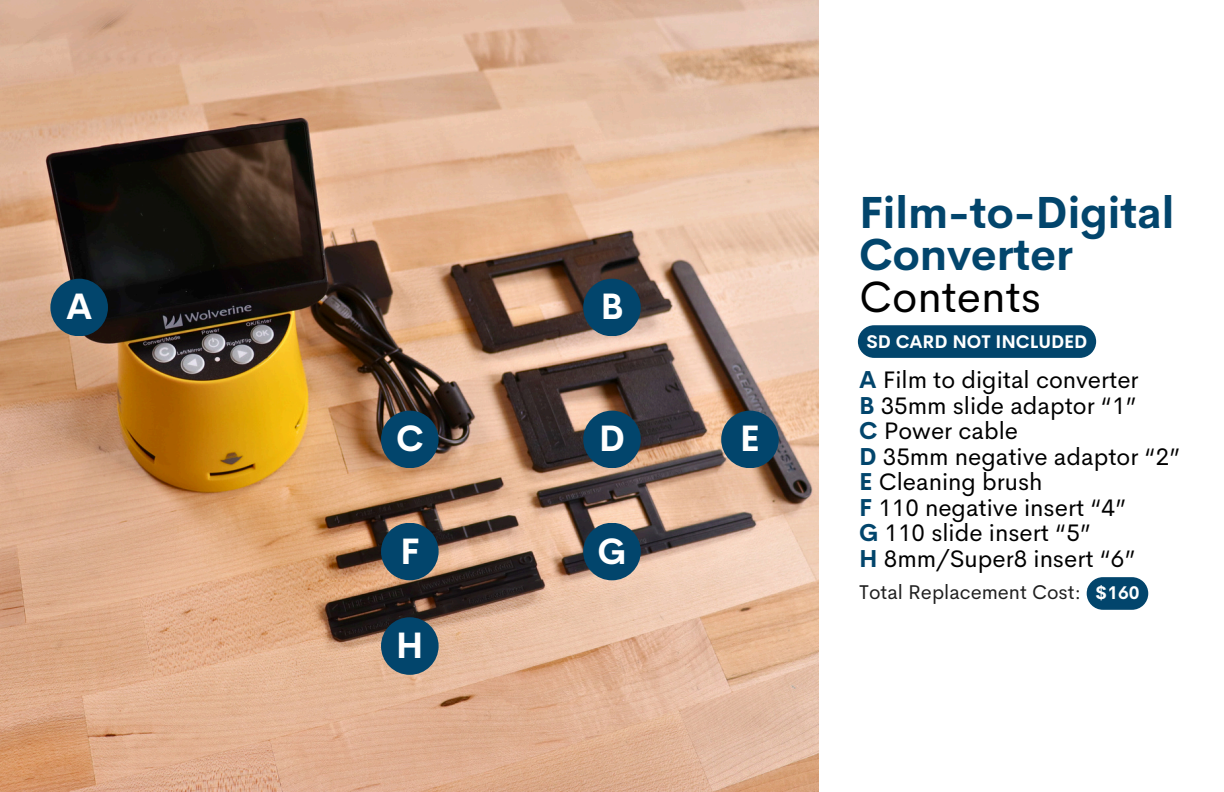
<style>
.page{position:relative;width:1224px;height:792px;background:#fff}
.page>*{position:absolute;margin:0;border:0;box-sizing:border-box;transform-origin:0 0}
.t1{font:700 44px/42px "Cerebri Sans";color:#02456c}
.t2{font:700 36px "Cerebri Sans";color:#fff}
.t3{font:24px/25.6px "Cerebri Sans";color:#000}
.t4{font:20px "Cerebri Sans";color:#202020}
.t5{font:700 18px "Cerebri Sans";color:#fff}
.s1{font-weight:400;color:#000}
.s2{font-weight:700;color:#02456c}
</style>
<div class="page">
<img style="left:0;top:0;width:819px;height:792px">
<div style="left:381px;top:411px;width:58px;height:57px;background:#02456c;border-radius:50%"></div>
<div style="left:583px;top:411px;width:58px;height:57px;background:#02456c;border-radius:50%"></div>
<div style="left:50px;top:279px;width:58px;height:57px;background:#02456c;border-radius:50%"></div>
<div style="left:583px;top:279px;width:58px;height:57px;background:#02456c;border-radius:50%"></div>
<div style="left:721px;top:411px;width:58px;height:57px;background:#02456c;border-radius:50%"></div>
<div style="left:381px;top:523px;width:58px;height:57px;background:#02456c;border-radius:50%"></div>
<div style="left:583px;top:523px;width:58px;height:57px;background:#02456c;border-radius:50%"></div>
<div style="left:381px;top:617px;width:58px;height:58px;background:#02456c;border-radius:50%"></div>
<svg style="left:1087px;top:577px;width:61px;height:33px;background:#1f5a7d"></svg>
<svg style="left:858px;top:325px;width:238px;height:33px;background:#0b4c71"></svg>
<p class="t2" style="left:66px;top:283px;width:28px">A</p>
<p class="t2" style="left:600px;top:283px;width:25px">B</p>
<p class="t2" style="left:396px;top:415px;width:29px">C</p>
<p class="t2" style="left:599px;top:415px;width:28px">D</p>
<p class="t2" style="left:400px;top:528px;width:21px">F</p>
<p class="t2" style="left:598px;top:528px;width:30px">G</p>
<p class="t2" style="left:396px;top:622px;width:29px">H</p>
<p class="t2" style="left:740px;top:415px;width:22px">E</p>
<h1 class="t1" style="left:859px;top:192px;width:317px">Film-to-Digital<br>Converter<br><span class="s1">Contents</span></h1>
<p class="t5" style="left:867px;top:330px;width:222px">SD CARD NOT INCLUDED</p>
<p class="t3" style="left:859px;top:367px;width:323px"><span class="s2">A</span> Film to digital converter<br><span class="s2">B</span> 35mm slide adaptor “1”<br><span class="s2">C</span> Power cable<br><span class="s2">D</span> 35mm negative adaptor “2”<br><span class="s2">E</span> Cleaning brush<br><span class="s2">F</span> 110 negative insert “4”<br><span class="s2">G</span> 110 slide insert “5”<br><span class="s2">H</span> 8mm/Super8 insert “6”</p>
<h3 class="t4" style="left:859px;top:579px;width:276px">Total Replacement Cost: $170</h3>
<h2 class="t5" style="left:1095px;top:581px;width:46px">$160</h2>
</div>
